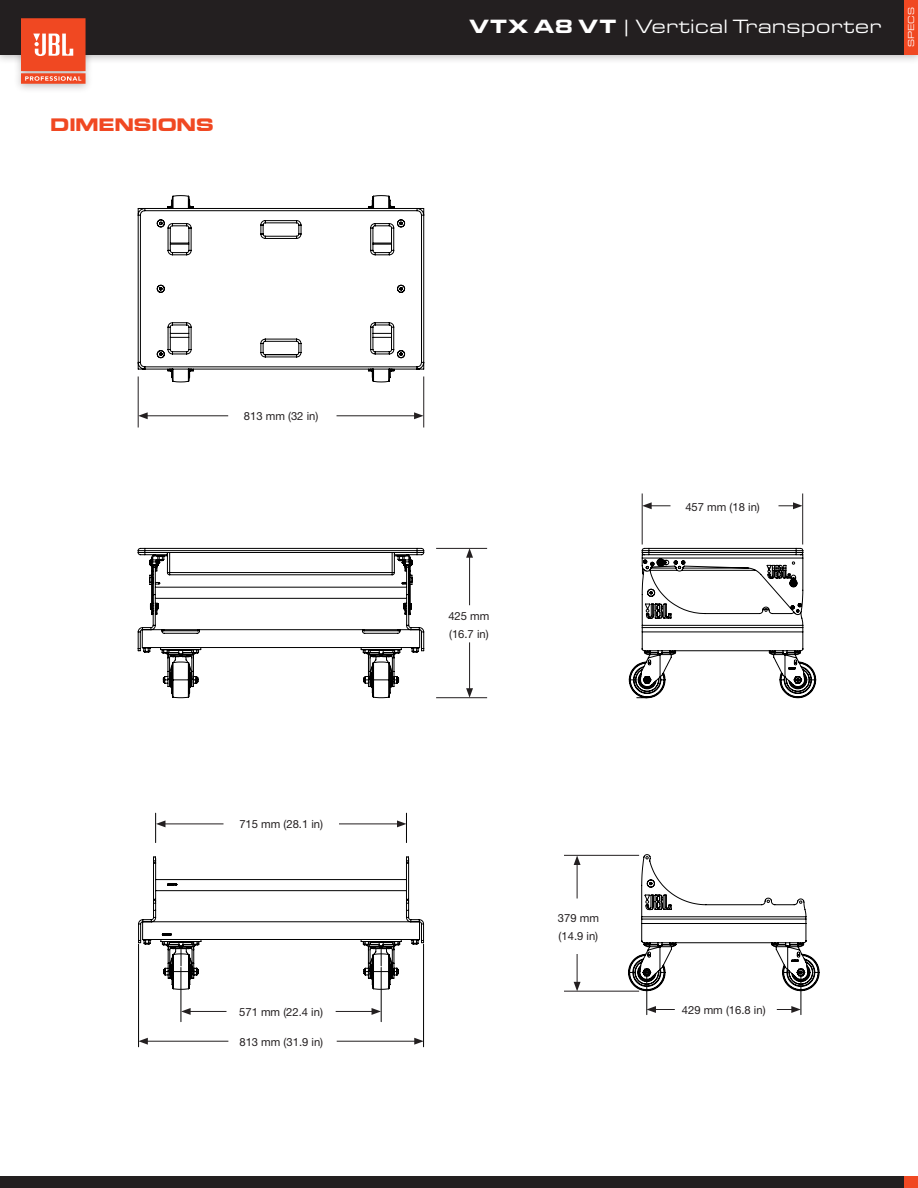
<style>
.page{position:relative;width:918px;height:1188px;background:#fff}
.page>*{position:absolute;margin:0;border:0;box-sizing:border-box;transform-origin:0 0}
.t1{font:19.95px "Eurostile Ext";color:#fff}
.Titles{font:700 18px "Eddmond";color:#f04822}
.Dimms{font:11.25px "Helvetica Neue";color:#231f20}
.t2{font:9px "Eurostile Ext";color:#fff}
.s1{font-weight:900}
</style>
<div class="page">
<div style="left:0;top:0;width:918px;height:65px;background:#231f20;opacity:.3"></div>
<div style="left:0;top:0;width:918px;height:55px;background:#231f20"></div>
<div style="left:13px;top:12px;width:81px;height:82px;background:#231f20;opacity:.3"></div>
<svg style="left:21px;top:18px;width:65px;height:66px;background:#ee6444"></svg>
<div style="left:0;top:1176px;width:918px;height:12px;background:#231f20"></div>
<div style="left:904px;top:0;width:14px;height:55px;background:#f04822"></div>
<div style="left:904px;top:1176px;width:14px;height:12px;background:#f04822"></div>
<svg style="left:138px;top:195px;width:286px;height:187px"></svg>
<svg style="left:138px;top:548px;width:286px;height:150px"></svg>
<svg style="left:629px;top:548px;width:187px;height:150px"></svg>
<hr style="left:138px;top:376px;width:1px;height:52px;background:#231f20">
<hr style="left:423px;top:376px;width:1px;height:52px;background:#231f20">
<hr style="left:145px;top:415px;width:83px;height:1px;background:#231f20">
<svg style="left:138px;top:412px;width:10px;height:7px"></svg>
<hr style="left:337px;top:415px;width:79px;height:1px;background:#231f20">
<svg style="left:414px;top:412px;width:10px;height:7px"></svg>
<hr style="left:642px;top:494px;width:1px;height:50px;background:#231f20">
<hr style="left:802px;top:494px;width:1px;height:50px;background:#231f20">
<svg style="left:642px;top:502px;width:28px;height:7px"></svg>
<svg style="left:778px;top:502px;width:24px;height:7px"></svg>
<hr style="left:436px;top:697px;width:51px;height:1px;background:#231f20">
<hr style="left:469px;top:642px;width:1px;height:49px;background:#231f20">
<svg style="left:466px;top:688px;width:7px;height:10px"></svg>
<hr style="left:469px;top:555px;width:1px;height:50px;background:#231f20">
<svg style="left:466px;top:549px;width:7px;height:9px"></svg>
<hr style="left:436px;top:548px;width:51px;height:1px;background:#231f20">
<hr style="left:423px;top:944px;width:1px;height:103px;background:#000">
<hr style="left:138px;top:944px;width:1px;height:103px;background:#000">
<hr style="left:406px;top:813px;width:1px;height:30px;background:#000">
<hr style="left:155px;top:813px;width:1px;height:30px;background:#000">
<hr style="left:381px;top:967px;width:1px;height:55px;background:#000">
<hr style="left:181px;top:967px;width:1px;height:55px;background:#000">
<svg style="left:138px;top:857px;width:286px;height:133px"></svg>
<hr style="left:145px;top:1041px;width:83px;height:1px;background:#231f20">
<svg style="left:138px;top:1038px;width:10px;height:7px"></svg>
<hr style="left:337px;top:1041px;width:80px;height:1px;background:#231f20">
<svg style="left:414px;top:1038px;width:10px;height:7px"></svg>
<hr style="left:188px;top:1011px;width:38px;height:1px;background:#231f20">
<svg style="left:181px;top:1008px;width:10px;height:7px"></svg>
<hr style="left:336px;top:1011px;width:38px;height:1px;background:#231f20">
<svg style="left:372px;top:1008px;width:9px;height:7px"></svg>
<hr style="left:163px;top:824px;width:61px;height:1px;background:#231f20">
<svg style="left:156px;top:820px;width:9px;height:7px"></svg>
<hr style="left:339px;top:824px;width:60px;height:1px;background:#231f20">
<svg style="left:397px;top:820px;width:9px;height:7px"></svg>
<hr style="left:801px;top:974px;width:1px;height:41px;background:#000">
<hr style="left:647px;top:974px;width:1px;height:41px;background:#000">
<svg style="left:628px;top:854px;width:192px;height:137px"></svg>
<svg style="left:646px;top:1006px;width:29px;height:7px"></svg>
<svg style="left:777px;top:1006px;width:24px;height:7px"></svg>
<hr style="left:577px;top:954px;width:1px;height:30px;background:#231f20">
<svg style="left:574px;top:982px;width:7px;height:9px"></svg>
<hr style="left:577px;top:863px;width:1px;height:35px;background:#231f20">
<svg style="left:574px;top:856px;width:7px;height:9px"></svg>
<hr style="left:564px;top:991px;width:75px;height:1px;background:#231f20">
<hr style="left:564px;top:855px;width:75px;height:1px;background:#231f20">
<p class="Titles" style="left:50px;top:113px;width:165px">DIMENSIONS</p>
<p class="Dimms" style="left:244px;top:408px;width:76px">813 mm (32 in)</p>
<p class="Dimms" style="left:239px;top:816px;width:85px">715 mm (28.1 in)</p>
<p class="Dimms" style="left:239px;top:1004px;width:85px">571 mm (22.4 in)</p>
<p class="Dimms" style="left:239px;top:1034px;width:85px">813 mm (31.9 in)</p>
<h1 class="t1" style="left:469px;top:12px;width:414px"><span class="s1">VTX A8 VT</span> | Vertical Transporter</h1>
<p class="t2" style="left:905px;top:47px;width:41px;rotate:-90deg">SPECS</p>
<p class="Dimms" style="left:448px;top:608px;width:43px">425 mm</p>
<p class="Dimms" style="left:449px;top:626px;width:41px">(16.7 in)</p>
<p class="Dimms" style="left:685px;top:498px;width:76px">457 mm (18 in)</p>
<p class="Dimms" style="left:558px;top:910px;width:43px">379 mm</p>
<p class="Dimms" style="left:559px;top:928px;width:41px">(14.9 in)</p>
<p class="Dimms" style="left:682px;top:1002px;width:85px">429 mm (16.8 in)</p>
</div>
